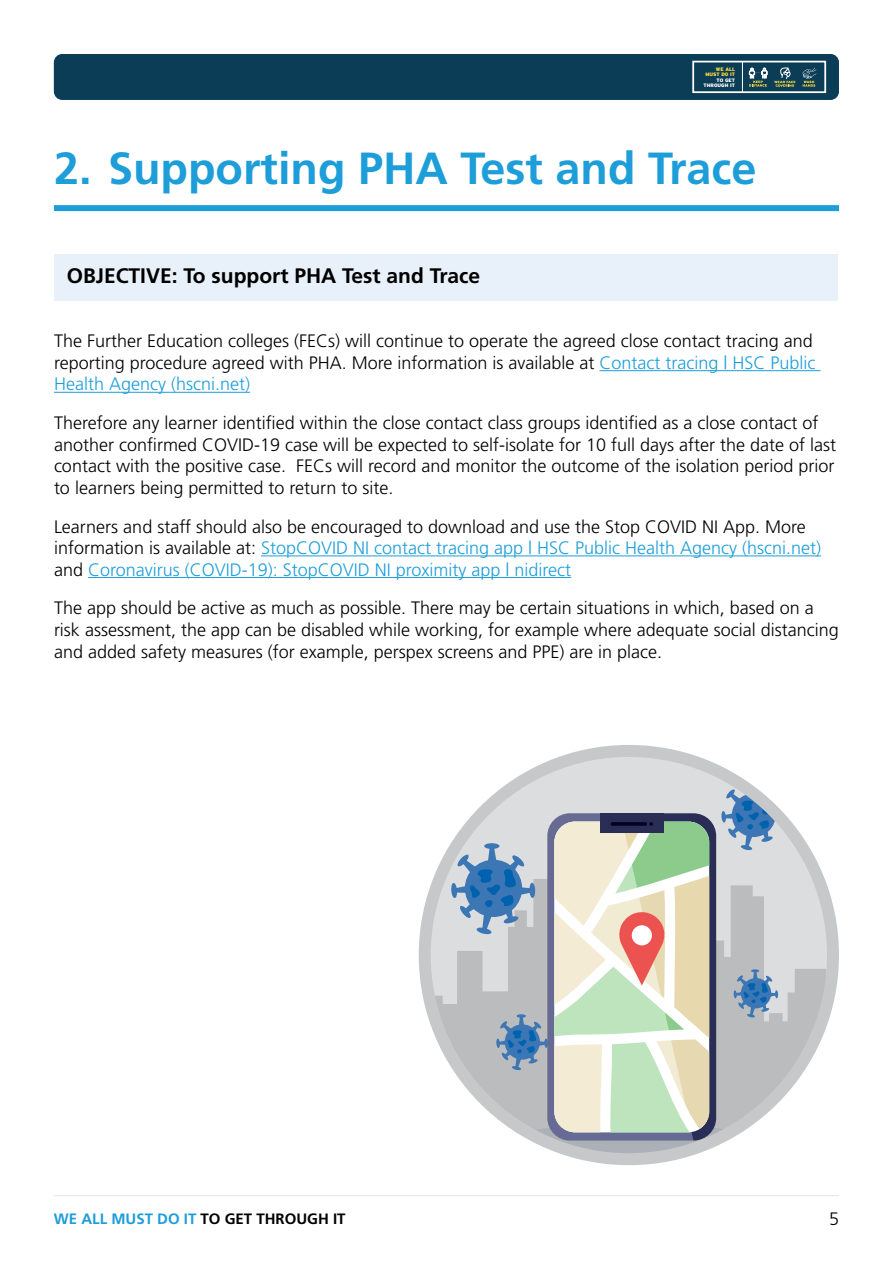
<style>
.page{position:relative;width:893px;height:1263px;background:#fff}
.page>*{position:absolute;margin:0;border:0;box-sizing:border-box;transform-origin:0 0}
.H2_Section_start{font:700 45px "Frutiger";color:#1d9ed9}
.P_Leadin_Shaded_box{font:700 21px "Frutiger";color:#000}
.P_Master_bodytext{font:300 18px/21.6px "Frutiger";color:#000}
.P_Master_bodytext-2{font:300 18px/21.6px "Frutiger";color:#1d9ed9}
.t1{font:700 15px "Frutiger";color:#000}
.t2{font:900 4.95px/5.1px "Interstate";color:#fff;text-align:right}
.t3{font:900 4.95px/5.1px "Interstate";color:#fcdc3f;text-align:right}
.s1{color:#1d9ed9}
.s2{color:#000}
</style>
<div class="page">
<div style="left:54px;top:54px;width:785px;height:46px;background:#0b3d56;border-radius:9px"></div>
<div style="left:692px;top:61px;width:134px;height:32px;border:2px solid #fff"></div>
<hr style="left:742px;top:62px;width:1px;height:30px;background:#fff">
<svg style="left:749px;top:68px;width:18px;height:19px"></svg>
<svg style="left:803px;top:68px;width:13px;height:19px"></svg>
<svg style="left:774px;top:68px;width:21px;height:19px"></svg>
<hr style="left:54px;top:1195px;width:785px;height:1px;background:#e6e7e8">
<div style="left:54px;top:205px;width:785px;height:6px;background:#1d9ed9"></div>
<div style="left:55px;top:254px;width:783px;height:47px;background:#e8f0f9"></div>
<hr style="left:599px;top:370px;width:221px;height:1px;background:#1d9ed9">
<hr style="left:54px;top:392px;width:196px;height:1px;background:#1d9ed9">
<hr style="left:261px;top:555px;width:560px;height:1px;background:#1d9ed9">
<hr style="left:88px;top:577px;width:483px;height:1px;background:#1d9ed9">
<div style="left:425px;top:751px;width:408px;height:408px;background:#dcddde;border-radius:50%"></div>
<svg style="left:432px;top:879px;width:394px;height:256px;fill:#babcbd"></svg>
<svg style="left:515px;top:1122px;width:234px;height:37px"></svg>
<div style="left:484px;top:843px;width:15px;height:6px;background:#3c76b4;border-radius:50%"></div>
<div style="left:529px;top:883px;width:6px;height:15px;background:#3c76b4;border-radius:50%"></div>
<svg style="left:451px;top:846px;width:81px;height:88px"></svg>
<svg style="left:733px;top:969px;width:45px;height:49px"></svg>
<svg style="left:781px;top:811px;width:5px;height:11px"></svg>
<div style="left:721px;top:811px;width:5px;height:12px;background:#3c76b4;border-radius:50%"></div>
<svg style="left:724px;top:783px;width:59px;height:67px"></svg>
<svg style="left:496px;top:1038px;width:4px;height:10px"></svg>
<svg style="left:498px;top:1014px;width:48px;height:56px;background:#7898b8"></svg>
<div style="left:547px;top:813px;width:169px;height:327px;background:#2a2d56;border-radius:23px"></div>
<svg style="left:547px;top:813px;width:146px;height:327px;background:#6d7195"></svg>
<div style="left:600px;top:813px;width:63px;height:20px;background:#2a2d56"></div>
<svg style="left:554px;top:821px;width:155px;height:311px;background:#dbddc4"></svg>
<div style="left:632px;top:925px;width:20px;height:20px;background:#fff;border-radius:50%"></div>
<div style="left:419px;top:745px;width:420px;height:420px;border:12px solid #c7c8ca;border-radius:50%"></div>
<p class="t3" style="left:705px;top:67px;width:31px">WE ALL<br>MUST DO IT</p>
<p class="t2" style="left:703px;top:77px;width:33px">TO GET<br>THROUGH IT</p>
<h2 class="H2_Section_start" style="left:54px;top:142px;width:704px">2. Supporting PHA Test and Trace</h2>
<p class="P_Leadin_Shaded_box" style="left:67px;top:263px;width:415px">OBJECTIVE: To support PHA Test and Trace</p>
<p class="P_Master_bodytext" style="left:54px;top:330px;width:763px">The Further Education colleges (FECs) will continue to operate the agreed close contact tracing and reporting procedure agreed with PHA. More information is available at <span class="s1">Contact tracing | HSC Public<br>Health Agency (hscni.net)</span></p>
<p class="P_Master_bodytext" style="left:54px;top:412px;width:784px">Therefore any learner identified within the close contact class groups identified as a close contact of another confirmed COVID-19 case will be expected to self-isolate for 10 full days after the date of last contact with the positive case. FECs will record and monitor the outcome of the isolation period prior to learners being permitted to return to site.</p>
<p class="P_Master_bodytext-2" style="left:54px;top:515px;width:769px"><span class="s2">Learners and staff should also be encouraged to download and use the Stop COVID NI App. More information is available at:</span> StopCOVID NI contact tracing app | HSC Public Health Agency (hscni.net) <span class="s2">and</span> Coronavirus (COVID-19): StopCOVID NI proximity app | nidirect</p>
<p class="P_Master_bodytext" style="left:54px;top:597px;width:786px">The app should be active as much as possible. There may be certain situations in which, based on a risk assessment, the app can be disabled while working, for example where adequate social distancing and added safety measures (for example, perspex screens and PPE) are in place.</p>
<p class="t1" style="left:54px;top:1210px;width:293px"><span class="s1">WE ALL MUST DO IT</span> TO GET THROUGH IT</p>
<p class="P_Master_bodytext" style="left:829px;top:1208px;width:12px">5</p>
</div>
